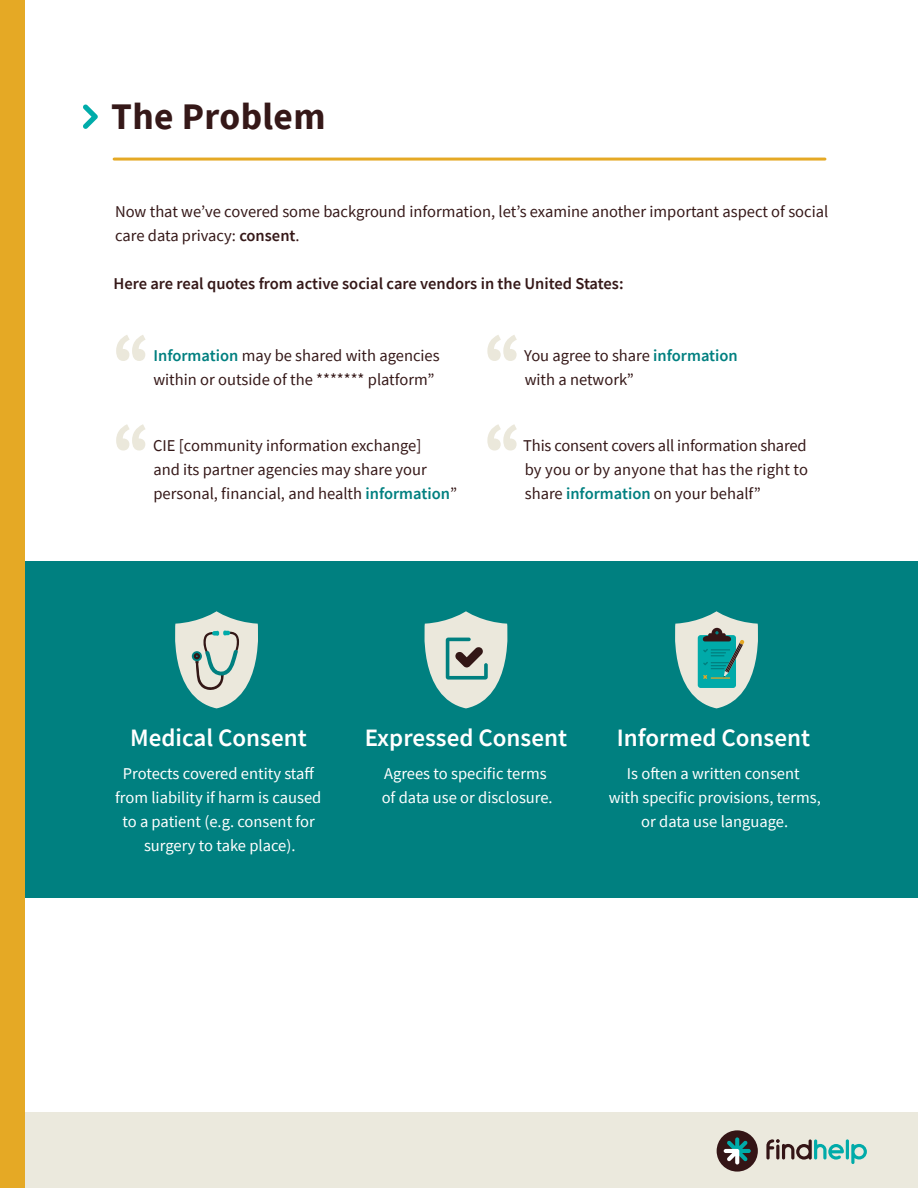
<style>
.page{position:relative;width:918px;height:1188px;background:#fff}
.page>*{position:absolute;margin:0;border:0;box-sizing:border-box;transform-origin:0 0}
.t1{font:700 37.5px "Source Sans Pro";letter-spacing:.01em;color:#351818}
.White_Callout{font:600 25.05px "Source Sans Pro";color:#fff}
.Body_Copy{font:16.5px/24px "Source Sans Pro";color:#351818}
.Body_Copy-2{font:16.5px/24px "Source Sans Pro";color:#fff;text-align:center}
.Body_Copy-3{font:600 16.5px "Source Sans Pro";color:#351818}
.s1{font-weight:600}
.s2{font-weight:600;color:#008080}
</style>
<div class="page">
<svg style="left:116px;top:335px;width:30px;height:26px"></svg>
<svg style="left:487px;top:335px;width:30px;height:26px"></svg>
<svg style="left:116px;top:424px;width:30px;height:27px"></svg>
<svg style="left:487px;top:424px;width:30px;height:27px"></svg>
<hr style="left:114px;top:158px;width:711px;height:3px;background:#e5a925">
<svg style="left:83px;top:104px;width:15px;height:25px"></svg>
<div style="left:0;top:1112px;width:918px;height:76px;background:#ebe9dd"></div>
<div style="left:0;top:0;width:25px;height:1188px;background:#e5a925"></div>
<div style="left:717px;top:1130px;width:41px;height:42px;background:#341516;border-radius:50%"></div>
<svg style="left:724px;top:1137px;width:27px;height:28px"></svg>
<svg style="left:766px;top:1139px;width:78px;height:21px"></svg>
<hr style="left:846px;top:1139px;width:3px;height:21px;background:#00aba9;border-radius:2px">
<svg style="left:851px;top:1144px;width:16px;height:20px"></svg>
<div style="left:25px;top:561px;width:893px;height:336px;background:#008080"></div>
<svg style="left:175px;top:611px;width:83px;height:97px"></svg>
<svg style="left:424px;top:611px;width:84px;height:97px"></svg>
<svg style="left:675px;top:611px;width:83px;height:97px"></svg>
<h1 class="t1" style="left:111px;top:92px;width:216px">The Problem</h1>
<p class="Body_Copy" style="left:115px;top:200px;width:715px">Now that we’ve covered some background information, let’s examine another important aspect of social care data privacy: <span class="s1">consent</span>.</p>
<p class="Body_Copy-3" style="left:114px;top:273px;width:512px">Here are real quotes from active social care vendors in the United States:</p>
<p class="Body_Copy" style="left:153px;top:343px;width:288px"><span class="s2">Information</span> may be shared with agencies within or outside of the ******* platform”</p>
<p class="Body_Copy" style="left:524px;top:343px;width:215px">You agree to share <span class="s2">information </span>with a network”</p>
<p class="Body_Copy" style="left:153px;top:433px;width:305px">CIE [community information exchange]<br>and its partner agencies may share your personal, financial, and health <span class="s2">information</span>”</p>
<p class="Body_Copy" style="left:523px;top:433px;width:286px;text-align:justify">This consent covers all information shared by you or by anyone that has the right to share <span class="s2">information</span> on your behalf”</p>
<p class="White_Callout" style="left:130px;top:722px;width:178px">Medical Consent</p>
<p class="Body_Copy-2" style="left:115px;top:762px;width:208px">Protects covered entity staff from liability if harm is caused to a patient (e.g. consent for surgery to take place).</p>
<p class="White_Callout" style="left:365px;top:722px;width:204px">Expressed Consent</p>
<p class="Body_Copy-2" style="left:382px;top:762px;width:173px;text-align:left">Agrees to specific terms of data use or disclosure.</p>
<p class="White_Callout" style="left:617px;top:722px;width:195px">Informed Consent</p>
<p class="Body_Copy-2" style="left:609px;top:762px;width:214px">Is often a written consent<br>with specific provisions, terms, or data use language.</p>
</div>
